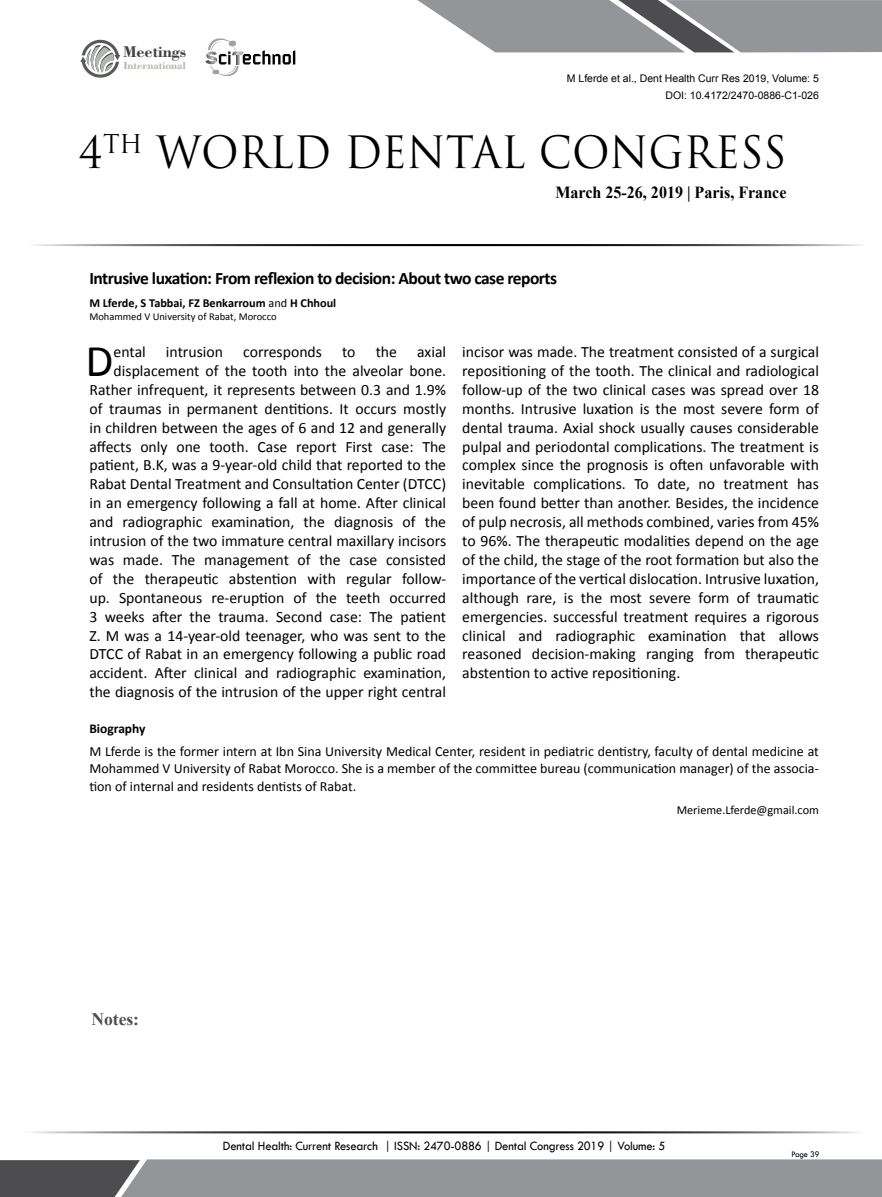
<style>
.page{position:relative;width:882px;height:1197px;background:#fff}
.page>*{position:absolute;margin:0;border:0;box-sizing:border-box;transform-origin:0 0}
.t1{font:45.5px "Calibri";color:#000}
.t2{font:43.4px "Trajan Pro 3";color:#000;scale:.95 1}
.t3{font:700 17.5px "Calibri";letter-spacing:-.03em;color:#000}
.t4{font:700 17.5px "Times New Roman";color:#4d4d4f}
.t5{font:700 16.97px "Times New Roman";color:#000;scale:.95 1}
.t6{font:700 16.45px "Bodoni BT";color:#414042}
.t7{font:15.75px/18.9px "Calibri";color:#000;text-align:right}
.t8{font:14px/17.5px "Calibri";color:#000;text-align:justify}
.t9{font:700 13.47px "Calibri";color:#000}
.t10{font:13.12px "Tw Cen";letter-spacing:-.01em;color:#000;scale:.95 1}
.t11{font:700 12.25px "Calibri";color:#000}
.t12{font:12.25px "Calibri";color:#000}
.t13{font:700 10.85px "Bodoni BT";color:#b3b6af}
.t14{font:10.5px/16.8px "Arial";color:#000;text-align:right}
.t15{font:10.5px "Calibri";color:#000}
.t16{font:8.75px "Tw Cen";letter-spacing:-.02em;color:#000;scale:.95 1}
.s1{font-weight:400}
</style>
<div class="page">
<hr style="left:25px;top:244px;width:839px;height:2px;background:#000">
<hr style="left:22px;top:1131px;width:839px;height:2px;background:#000">
<svg style="left:417px;top:0;width:465px;height:52px;background:#9a9b9e"></svg>
<svg style="left:0;top:1159px;width:882px;height:38px;background:#8b8d8f"></svg>
<svg style="left:80px;top:40px;width:40px;height:38px"></svg>
<svg style="left:205px;top:38px;width:90px;height:38px"></svg>
<p class="t6" style="left:123px;top:42px;width:65px">Meetings</p>
<p class="t13" style="left:123px;top:59px;width:64px">International</p>
<p class="t14" style="left:567px;top:70px;width:254px">M Lferde et al., Dent Health Curr Res 2019, Volume: 5<br>DOI: 10.4172/2470-0886-C1-026</p>
<h2 class="t2" style="left:78px;top:122px;width:747px">4<sup>TH</sup> WORLD DENTAL CONGRESS</h2>
<p class="t5" style="left:555px;top:180px;width:245px">March 25-26, 2019 | Paris, France</p>
<p class="t3" style="left:89px;top:267px;width:469px">Intrusive luxation: From reflexion to decision: About two case reports</p>
<p class="t11" style="left:89px;top:295px;width:248px">M Lferde, S Tabbai, FZ Benkarroum <span class="s1">and</span> H Chhoul</p>
<p class="t15" style="left:89px;top:310px;width:189px">Mohammed V University of Rabat, Morocco</p>
<h1 class="t1" style="left:86px;top:332px;width:29px">D</h1>
<p class="t7" style="left:114px;top:342px;width:34px">ental</p>
<p class="t7" style="left:166px;top:342px;width:59px">intrusion</p>
<p class="t7" style="left:243px;top:342px;width:80px">corresponds</p>
<p class="t7" style="left:342px;top:342px;width:15px">to</p>
<p class="t7" style="left:376px;top:342px;width:23px">the</p>
<p class="t7" style="left:89px;top:342px;width:358px">axial<br>displacement of the tooth into the alveolar bone.<br>Rather infrequent, it represents between 0.3 and 1.9% of traumas in permanent dentitions. It occurs mostly in children between the ages of 6 and 12 and generally affects only one tooth. Case report First case: The patient, B.K, was a 9-year-old child that reported to the Rabat Dental Treatment and Consultation Center (DTCC) in an emergency following a fall at home. After clinical and radiographic examination, the diagnosis of the intrusion of the two immature central maxillary incisors was made. The management of the case consisted of the therapeutic abstention with regular follow&shy;up. Spontaneous re-eruption of the teeth occurred 3 weeks after the trauma. Second case: The patient Z. M was a 14-year-old teenager, who was sent to the DTCC of Rabat in an emergency following a public road accident. After clinical and radiographic examination, the diagnosis of the intrusion of the upper right central</p>
<p class="t7" style="left:462px;top:342px;width:358px;text-align:justify">incisor was made. The treatment consisted of a surgical repositioning of the tooth. The clinical and radiological follow-up of the two clinical cases was spread over 18 months. Intrusive luxation is the most severe form of dental trauma. Axial shock usually causes considerable pulpal and periodontal complications. The treatment is complex since the prognosis is often unfavorable with inevitable complications. To date, no treatment has been found better than another. Besides, the incidence of pulp necrosis, all methods combined, varies from 45% to 96%. The therapeutic modalities depend on the age of the child, the stage of the root formation but also the importance of the vertical dislocation. Intrusive luxation, although rare, is the most severe form of traumatic emergencies. successful treatment requires a rigorous clinical and radiographic examination that allows reasoned decision-making ranging from therapeutic abstention to active repositioning.</p>
<p class="t9" style="left:89px;top:719px;width:58px">Biography</p>
<p class="t8" style="left:89px;top:742px;width:731px">M Lferde is the former intern at Ibn Sina University Medical Center, resident in pediatric dentistry, faculty of dental medicine at Mohammed V University of Rabat Morocco. She is a member of the committee bureau (communication manager) of the associa&shy;tion of internal and residents dentists of Rabat.</p>
<p class="t12" style="left:677px;top:802px;width:144px">Merieme.Lferde@gmail.com</p>
<p class="t4" style="left:91px;top:1007px;width:49px">Notes:</p>
<p class="t10" style="left:223px;top:1138px;width:467px">Dental Health: Current Research | ISSN: 2470-0886 | Dental Congress 2019 | Volume: 5</p>
<p class="t16" style="left:791px;top:1149px;width:31px">Page 39</p>
</div>
